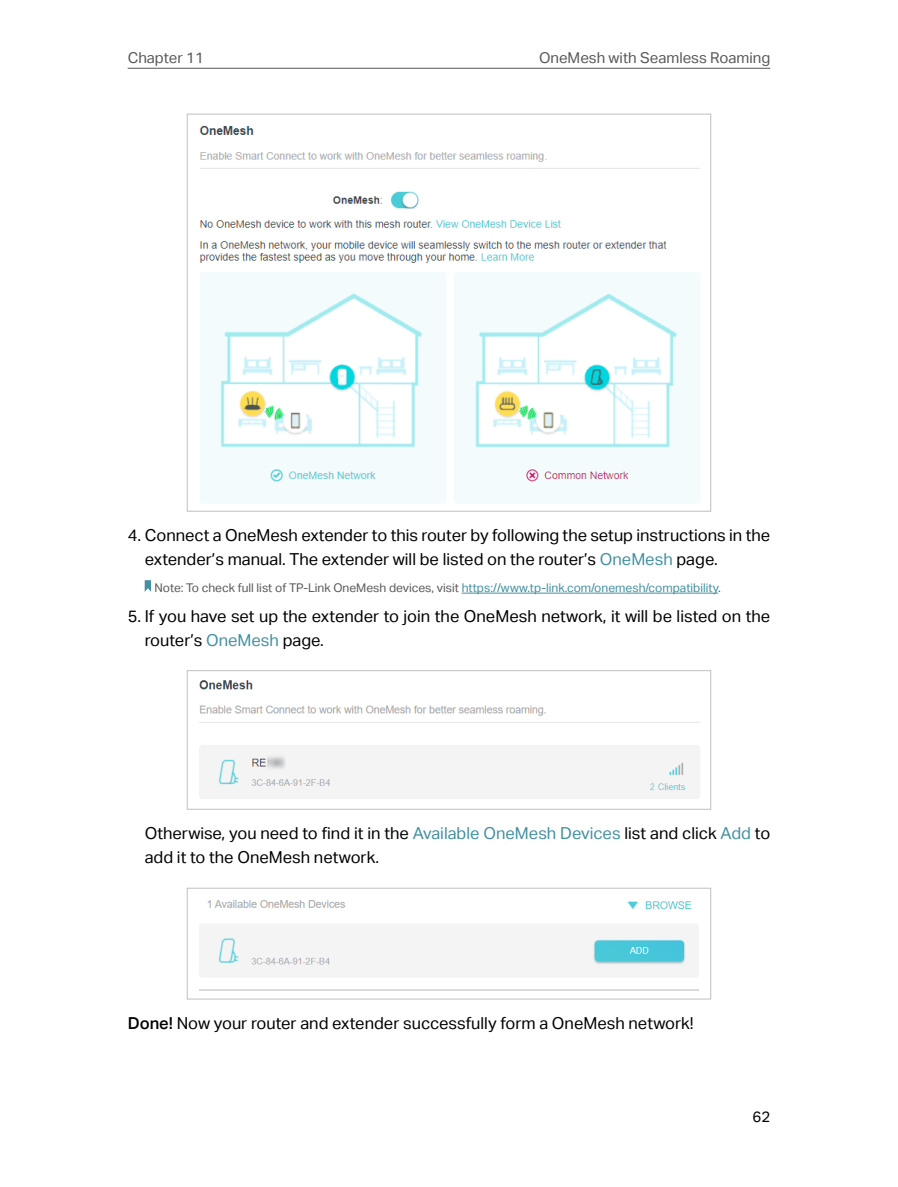
<style>
.page{position:relative;width:898px;height:1187px;background:#fff}
.page>*{position:absolute;margin:0;border:0;box-sizing:border-box;transform-origin:0 0}
.t1{font:16.5px/24px "TP Link Aktiv Regular";color:#000}
.t2{font:15px "TP Link Aktiv Regular";color:#595757}
.t3{font:15px "TP Link Aktiv Regular";color:#000}
.t4{font:12px "TP Link Aktiv Regular";color:#595757}
.s1{color:#4290a2}
.s2{font-family:"TP Link Aktiv Medium"}
</style>
<div class="page">
<hr style="left:128px;top:68px;width:642px;height:1px;background:#595757">
<hr style="left:461px;top:592px;width:257px;height:1px;background:#4290a2">
<img style="left:199px;top:126px;width:502px;height:377px">
<svg style="left:145px;top:580px;width:6px;height:12px"></svg>
<img style="left:199px;top:680px;width:501px;height:119px">
<div style="left:187px;top:670px;width:523px;height:139px;border:1px solid #bfc0c0"></div>
<img style="left:199px;top:900px;width:500px;height:91px">
<div style="left:187px;top:887px;width:523px;height:112px;border:1px solid #bfc0c0"></div>
<p class="t2" style="left:128px;top:49px;width:78px">Chapter 11</p>
<p class="t2" style="left:539px;top:49px;width:233px">OneMesh with Seamless Roaming</p>
<p class="t1" style="left:145px;top:523px;width:627px;text-indent:-17px">4. Connect a OneMesh extender to this router by following the setup instructions in the extender’s manual. The extender will be listed on the router’s <span class="s1">OneMesh</span> page.</p>
<p class="t4" style="left:154px;top:580px;width:567px">Note: To check full list of TP-Link OneMesh devices, visit <span class="s1">https://www.tp-link.com/onemesh/compatibility</span>.</p>
<p class="t1" style="left:145px;top:604px;width:627px;text-indent:-17px">5. If you have set up the extender to join the OneMesh network, it will be listed on the router’s <span class="s1">OneMesh</span> page.</p>
<p class="t1" style="left:145px;top:821px;width:627px">Otherwise, you need to find it in the <span class="s1">Available OneMesh Devices</span> list and click <span class="s1">Add</span> to add it to the OneMesh network.</p>
<p class="t1" style="left:128px;top:1011px;width:567px"><span class="s2">Done!</span> Now your router and extender successfully form a OneMesh network!</p>
<p class="t3" style="left:752px;top:1107px;width:19px">62</p>
</div>
